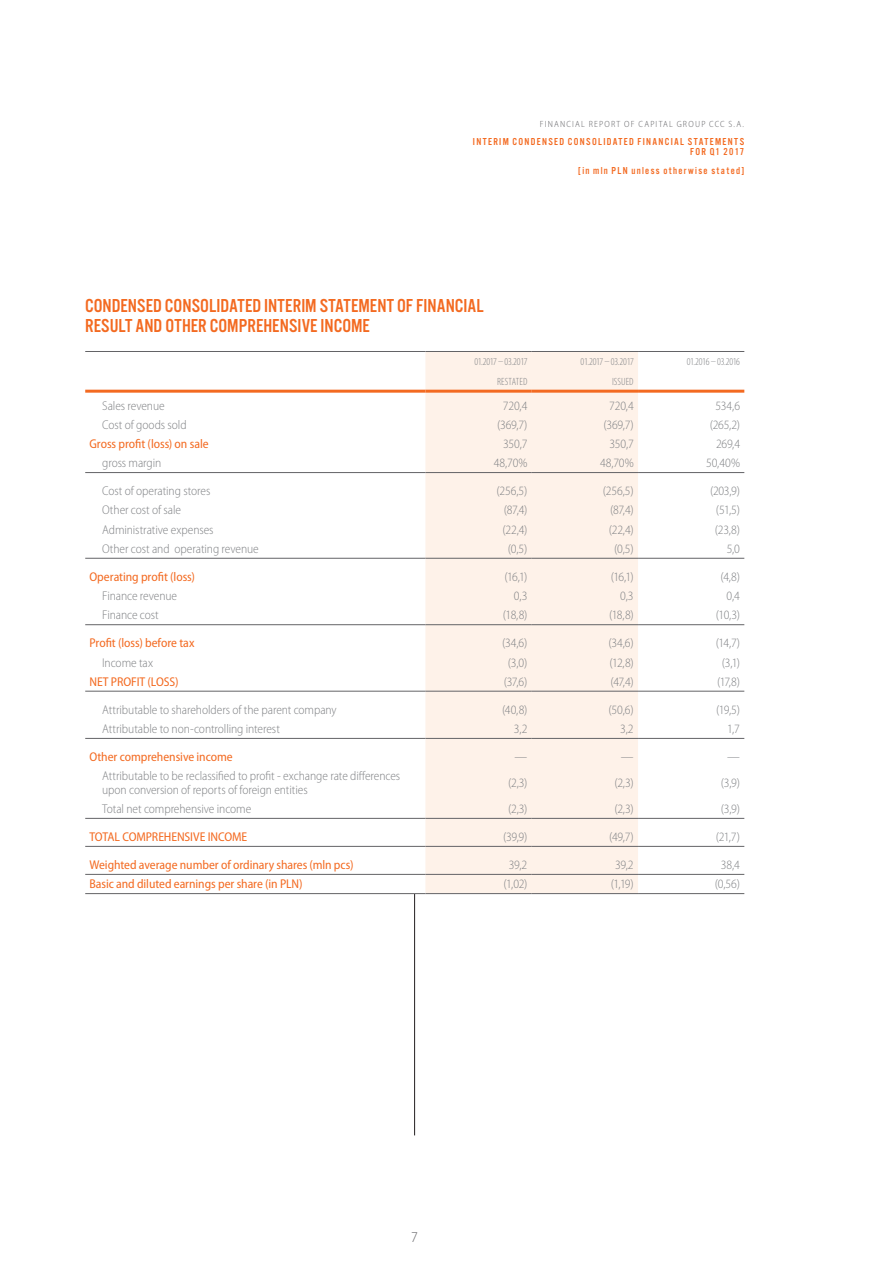
<style>
.page{position:relative;width:893px;height:1263px;background:#fff}
.page>*{position:absolute;margin:0;border:0;box-sizing:border-box;transform-origin:0 0}
.t1{font:19.5px/19.5px "Alternate Got No 3 DOT";letter-spacing:.005em;color:#f36a21}
.t2{font:300 semi-condensed 15px "Myriad Pro";color:#636366}
.t3{font:300 semi-condensed 12.75px/13.5px "Myriad Pro";letter-spacing:-.005em;color:#808285}
.t4{font:semi-condensed 12.75px "Myriad Pro";letter-spacing:-.005em;color:#f36a21}
.t5{font:10.5px/10.5px "Alternate Got No 3 DOT";letter-spacing:.125em;color:#f36a21;text-align:right}
.t6{font:300 condensed 10.5px "Myriad Pro";letter-spacing:-.03em;color:#808285}
.t7{font:300 condensed 10.5px "Myriad Pro";letter-spacing:.01em;color:#808285}
.t8{font:300 semi-condensed 9px "Myriad Pro";letter-spacing:.135em;color:#636366}
</style>
<div class="page">
<hr style="left:414px;top:298px;width:1px;height:837px;background:#231f20">
<div style="left:85px;top:298px;width:659px;height:53px;background:#fff"></div>
<div style="left:425px;top:352px;width:213px;height:541px;background:#fef2e9"></div>
<hr style="left:85px;top:874px;width:340px;height:1px;background:#636366">
<hr style="left:425px;top:874px;width:107px;height:1px;background:#636366">
<hr style="left:532px;top:874px;width:106px;height:1px;background:#636366">
<hr style="left:638px;top:874px;width:106px;height:1px;background:#636366">
<hr style="left:85px;top:390px;width:340px;height:3px;background:#f36a21">
<hr style="left:425px;top:390px;width:107px;height:3px;background:#f36a21">
<hr style="left:532px;top:390px;width:106px;height:3px;background:#f36a21">
<hr style="left:638px;top:390px;width:106px;height:3px;background:#f36a21">
<hr style="left:85px;top:472px;width:340px;height:1px;background:#636366">
<hr style="left:425px;top:472px;width:107px;height:1px;background:#636366">
<hr style="left:532px;top:472px;width:106px;height:1px;background:#636366">
<hr style="left:638px;top:472px;width:106px;height:1px;background:#636366">
<hr style="left:85px;top:558px;width:340px;height:1px;background:#636366">
<hr style="left:425px;top:558px;width:107px;height:1px;background:#636366">
<hr style="left:532px;top:558px;width:106px;height:1px;background:#636366">
<hr style="left:638px;top:558px;width:106px;height:1px;background:#636366">
<hr style="left:85px;top:624px;width:340px;height:1px;background:#636366">
<hr style="left:425px;top:624px;width:107px;height:1px;background:#636366">
<hr style="left:532px;top:624px;width:106px;height:1px;background:#636366">
<hr style="left:638px;top:624px;width:106px;height:1px;background:#636366">
<hr style="left:85px;top:691px;width:340px;height:1px;background:#636366">
<hr style="left:425px;top:691px;width:107px;height:1px;background:#636366">
<hr style="left:532px;top:691px;width:106px;height:1px;background:#636366">
<hr style="left:638px;top:691px;width:106px;height:1px;background:#636366">
<hr style="left:85px;top:738px;width:340px;height:1px;background:#636366">
<hr style="left:425px;top:738px;width:107px;height:1px;background:#636366">
<hr style="left:532px;top:738px;width:106px;height:1px;background:#636366">
<hr style="left:638px;top:738px;width:106px;height:1px;background:#636366">
<hr style="left:85px;top:818px;width:340px;height:1px;background:#636366">
<hr style="left:425px;top:818px;width:107px;height:1px;background:#636366">
<hr style="left:532px;top:818px;width:106px;height:1px;background:#636366">
<hr style="left:638px;top:818px;width:106px;height:1px;background:#636366">
<hr style="left:85px;top:846px;width:340px;height:1px;background:#636366">
<hr style="left:425px;top:846px;width:107px;height:1px;background:#636366">
<hr style="left:532px;top:846px;width:106px;height:1px;background:#636366">
<hr style="left:638px;top:846px;width:106px;height:1px;background:#636366">
<hr style="left:85px;top:893px;width:340px;height:1px;background:#636366">
<hr style="left:425px;top:893px;width:107px;height:1px;background:#636366">
<hr style="left:532px;top:893px;width:106px;height:1px;background:#636366">
<hr style="left:638px;top:893px;width:106px;height:1px;background:#636366">
<hr style="left:85px;top:351px;width:340px;height:1px;background:#636366">
<hr style="left:425px;top:351px;width:107px;height:1px;background:#636366">
<hr style="left:532px;top:351px;width:106px;height:1px;background:#636366">
<hr style="left:638px;top:351px;width:106px;height:1px;background:#636366">
<p class="t8" style="left:540px;top:119px;width:205px">FINANCIAL REPORT OF CAPITAL GROUP CCC S.A.</p>
<p class="t5" style="left:473px;top:136px;width:273px">INTERIM CONDENSED CONSOLIDATED FINANCIAL STATEMENTS<br>FOR Q1 2017</p>
<p class="t5" style="left:578px;top:166px;width:167px">[in mln PLN unless otherwise stated]</p>
<h1 class="t1" style="left:85px;top:297px;width:400px">CONDENSED CONSOLIDATED INTERIM STATEMENT OF FINANCIAL<br>RESULT AND OTHER COMPREHENSIVE INCOME</h1>
<p class="t6" style="left:474px;top:356px;width:55px">01.2017 – 03.2017</p>
<p class="t6" style="left:581px;top:356px;width:55px">01.2017 – 03.2017</p>
<p class="t6" style="left:687px;top:356px;width:55px">01.2016 – 03.2016</p>
<p class="t7" style="left:497px;top:376px;width:32px">RESTATED</p>
<p class="t6" style="left:612px;top:376px;width:23px">ISSUED</p>
<p class="t3" style="left:102px;top:399px;width:64px">Sales revenue</p>
<p class="t3" style="left:503px;top:399px;width:26px">720,4</p>
<p class="t3" style="left:609px;top:399px;width:26px">720,4</p>
<p class="t3" style="left:715px;top:399px;width:26px">534,6</p>
<p class="t3" style="left:102px;top:418px;width:86px">Cost of goods sold</p>
<p class="t3" style="left:497px;top:418px;width:32px">(369,7)</p>
<p class="t3" style="left:603px;top:418px;width:32px">(369,7)</p>
<p class="t3" style="left:710px;top:418px;width:32px">(265,2)</p>
<p class="t4" style="left:89px;top:437px;width:121px">Gross profit (loss) on sale</p>
<p class="t3" style="left:503px;top:437px;width:26px">350,7</p>
<p class="t3" style="left:610px;top:437px;width:26px">350,7</p>
<p class="t3" style="left:716px;top:437px;width:25px">269,4</p>
<p class="t3" style="left:102px;top:456px;width:61px">gross margin</p>
<p class="t3" style="left:494px;top:456px;width:35px">48,70%</p>
<p class="t3" style="left:600px;top:456px;width:35px">48,70%</p>
<p class="t3" style="left:706px;top:456px;width:35px">50,40%</p>
<p class="t3" style="left:102px;top:484px;width:110px">Cost of operating stores</p>
<p class="t3" style="left:496px;top:484px;width:32px">(256,5)</p>
<p class="t3" style="left:603px;top:484px;width:32px">(256,5)</p>
<p class="t3" style="left:710px;top:484px;width:32px">(203,9)</p>
<p class="t3" style="left:102px;top:504px;width:80px">Other cost of sale</p>
<p class="t3" style="left:504px;top:504px;width:25px">(87,4)</p>
<p class="t3" style="left:610px;top:504px;width:25px">(87,4)</p>
<p class="t3" style="left:716px;top:504px;width:26px">(51,5)</p>
<p class="t3" style="left:102px;top:523px;width:113px">Administrative expenses</p>
<p class="t3" style="left:502px;top:523px;width:27px">(22,4)</p>
<p class="t3" style="left:609px;top:523px;width:27px">(22,4)</p>
<p class="t3" style="left:715px;top:523px;width:27px">(23,8)</p>
<p class="t3" style="left:102px;top:542px;width:158px">Other cost and operating revenue</p>
<p class="t3" style="left:508px;top:542px;width:21px">(0,5)</p>
<p class="t3" style="left:614px;top:542px;width:21px">(0,5)</p>
<p class="t3" style="left:727px;top:542px;width:15px">5,0</p>
<p class="t4" style="left:89px;top:570px;width:107px">Operating profit (loss)</p>
<p class="t3" style="left:504px;top:570px;width:25px">(16,1)</p>
<p class="t3" style="left:611px;top:570px;width:25px">(16,1)</p>
<p class="t3" style="left:720px;top:570px;width:21px">(4,8)</p>
<p class="t3" style="left:102px;top:589px;width:76px">Finance revenue</p>
<p class="t3" style="left:514px;top:589px;width:15px">0,3</p>
<p class="t3" style="left:620px;top:589px;width:15px">0,3</p>
<p class="t3" style="left:727px;top:589px;width:15px">0,4</p>
<p class="t3" style="left:102px;top:609px;width:58px">Finance cost</p>
<p class="t3" style="left:503px;top:609px;width:26px">(18,8)</p>
<p class="t3" style="left:609px;top:609px;width:26px">(18,8)</p>
<p class="t3" style="left:716px;top:609px;width:26px">(10,3)</p>
<p class="t4" style="left:89px;top:636px;width:107px">Profit (loss) before tax</p>
<p class="t3" style="left:502px;top:637px;width:27px">(34,6)</p>
<p class="t3" style="left:608px;top:637px;width:27px">(34,6)</p>
<p class="t3" style="left:716px;top:637px;width:26px">(14,7)</p>
<p class="t3" style="left:102px;top:656px;width:52px">Income tax</p>
<p class="t3" style="left:508px;top:656px;width:21px">(3,0)</p>
<p class="t3" style="left:609px;top:656px;width:26px">(12,8)</p>
<p class="t3" style="left:722px;top:656px;width:20px">(3,1)</p>
<p class="t4" style="left:89px;top:675px;width:91px">NET PROFIT (LOSS)</p>
<p class="t3" style="left:504px;top:675px;width:25px">(37,6)</p>
<p class="t3" style="left:610px;top:675px;width:25px">(47,4)</p>
<p class="t3" style="left:717px;top:675px;width:24px">(17,8)</p>
<p class="t3" style="left:102px;top:703px;width:236px">Attributable to shareholders of the parent company</p>
<p class="t3" style="left:502px;top:703px;width:27px">(40,8)</p>
<p class="t3" style="left:608px;top:703px;width:27px">(50,6)</p>
<p class="t3" style="left:716px;top:703px;width:25px">(19,5)</p>
<p class="t3" style="left:102px;top:722px;width:179px">Attributable to non-controlling interest</p>
<p class="t3" style="left:514px;top:722px;width:15px">3,2</p>
<p class="t3" style="left:620px;top:722px;width:15px">3,2</p>
<p class="t3" style="left:727px;top:722px;width:14px">1,7</p>
<p class="t4" style="left:89px;top:750px;width:145px">Other comprehensive income</p>
<p class="t3" style="left:515px;top:750px;width:14px">—</p>
<p class="t3" style="left:621px;top:750px;width:14px">—</p>
<p class="t3" style="left:727px;top:750px;width:14px">—</p>
<p class="t3" style="left:102px;top:770px;width:300px">Attributable to be reclassified to profit - exchange rate differences upon conversion of reports of foreign entities</p>
<p class="t3" style="left:508px;top:776px;width:21px">(2,3)</p>
<p class="t3" style="left:614px;top:776px;width:21px">(2,3)</p>
<p class="t3" style="left:721px;top:776px;width:21px">(3,9)</p>
<p class="t3" style="left:102px;top:802px;width:151px">Total net comprehensive income</p>
<p class="t3" style="left:508px;top:802px;width:21px">(2,3)</p>
<p class="t3" style="left:614px;top:802px;width:21px">(2,3)</p>
<p class="t3" style="left:721px;top:802px;width:21px">(3,9)</p>
<p class="t4" style="left:89px;top:830px;width:159px">TOTAL COMPREHENSIVE INCOME</p>
<p class="t3" style="left:503px;top:830px;width:26px">(39,9)</p>
<p class="t3" style="left:609px;top:830px;width:26px">(49,7)</p>
<p class="t3" style="left:716px;top:830px;width:26px">(21,7)</p>
<p class="t4" style="left:89px;top:858px;width:266px">Weighted average number of ordinary shares (mln pcs)</p>
<p class="t3" style="left:509px;top:858px;width:20px">39,2</p>
<p class="t3" style="left:615px;top:858px;width:20px">39,2</p>
<p class="t3" style="left:721px;top:858px;width:21px">38,4</p>
<p class="t4" style="left:89px;top:877px;width:215px">Basic and diluted earnings per share (in PLN)</p>
<p class="t3" style="left:503px;top:877px;width:25px">(1,02)</p>
<p class="t3" style="left:611px;top:877px;width:24px">(1,19)</p>
<p class="t3" style="left:715px;top:877px;width:27px">(0,56)</p>
<p class="t2" style="left:411px;top:1229px;width:8px">7</p>
</div>
